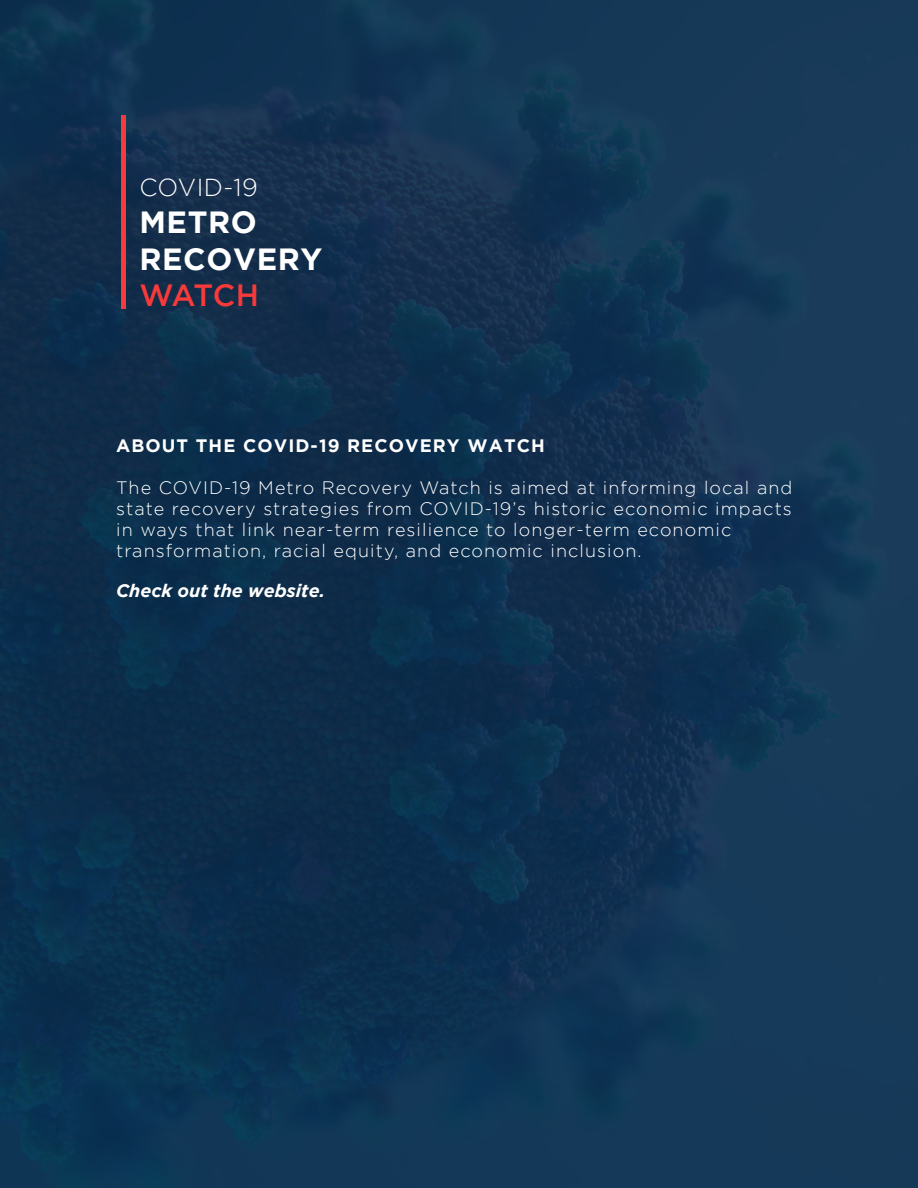
<style>
.page{position:relative;width:918px;height:1188px;background:#fff}
.page>*{position:absolute;margin:0;border:0;box-sizing:border-box;transform-origin:0 0}
.t1{font:700 30.6px/36.8px "Gotham";letter-spacing:.02em;color:#fff}
.t2{font:300 24.45px "Gotham";letter-spacing:.02em;color:#fff}
.t3{font:300 18px/21px "Gotham";letter-spacing:.06em;color:#fff}
.t4{font:700 18px "Gotham";letter-spacing:.06em;color:#fff}
.t5{font:italic 700 18px "Gotham";color:#fff}
.s1{font-weight:500;color:#f93a3a}
</style>
<div class="page">
<img style="left:0;top:0;width:918px;height:1188px">
<hr style="left:121px;top:115px;width:4px;height:194px;background:#f93a3a">
<p class="t2" style="left:139px;top:174px;width:120px">COVID-19</p>
<p class="t1" style="left:139px;top:203px;width:184px">METRO<br>RECOVERY<br><span class="s1">WATCH</span></p>
<p class="t4" style="left:116px;top:435px;width:430px">ABOUT THE COVID-19 RECOVERY WATCH</p>
<p class="t3" style="left:116px;top:477px;width:678px">The COVID-19 Metro Recovery Watch is aimed at informing local and state recovery strategies from COVID-19’s historic economic impacts in ways that link near-term resilience to longer-term economic transformation, racial equity, and economic inclusion.</p>
<p class="t5" style="left:116px;top:580px;width:211px">Check out the website.</p>
</div>
